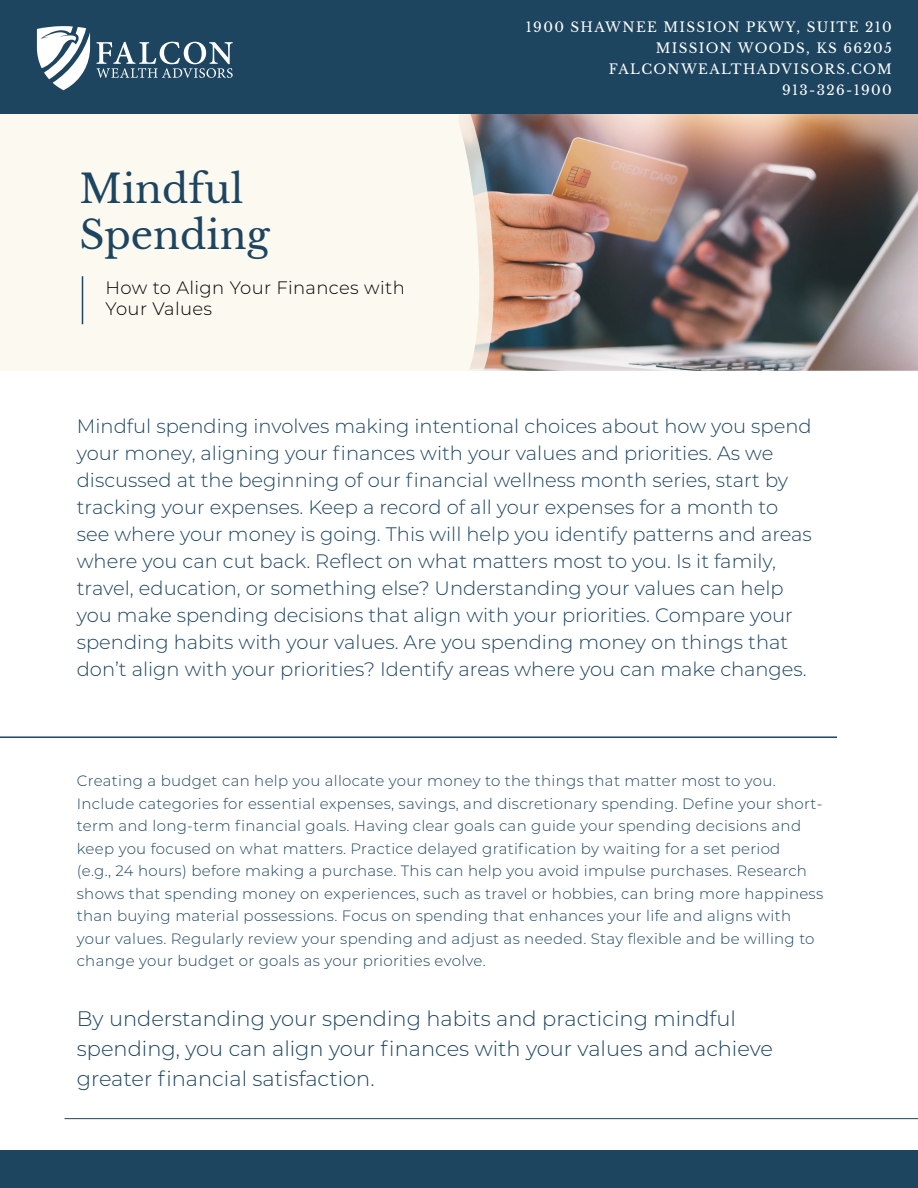
<style>
.page{position:relative;width:918px;height:1188px;background:#fff}
.page>*{position:absolute;margin:0;border:0;box-sizing:border-box;transform-origin:0 0}
.t1{font:39px/46.8px "Libre Baskerville";color:#1e4560}
.t2{font:300 21px/30px "Montserrat";color:#1e4560}
.t3{font:300 19.5px/27px "Montserrat";color:#1e4560}
.t4{font:300 18px/21.6px "Montserrat";letter-spacing:.02em;color:#000}
.t5{font:300 15px/22.5px "Montserrat";letter-spacing:.02em;color:#1e4560}
.t6{font:13.5px/21px "Libre Baskerville";letter-spacing:.1em;color:#fff;text-align:right}
</style>
<div class="page">
<div style="left:0;top:1150px;width:918px;height:38px;background:#1e4560"></div>
<img style="left:497px;top:113px;width:421px;height:258px">
<svg style="left:213px;top:113px;width:284px;height:258px;fill:#fbf9f0"></svg>
<div style="left:0;top:113px;width:213px;height:258px;background:#fbf9f0"></div>
<div style="left:0;top:0;width:918px;height:113px;background:#1e4560"></div>
<hr style="left:82px;top:276px;width:1px;height:48px;background:#1e4560">
<hr style="left:0;top:736px;width:837px;height:2px;background:#1e4560">
<svg style="left:97px;top:42px;width:136px;height:36px"></svg>
<svg style="left:37px;top:26px;width:53px;height:64px"></svg>
<hr style="left:64px;top:1118px;width:854px;height:1px;background:#1e4560">
<h1 class="t1" style="left:80px;top:165px;width:192px">Mindful<br>Spending</h1>
<p class="t4" style="left:106px;top:276px;width:301px">How to Align Your Finances with<br>Your Values</p>
<p class="t6" style="left:526px;top:17px;width:367px">1900 SHAWNEE MISSION PKWY, SUITE 210<br>MISSION WOODS, KS 66205<br>FALCONWEALTHADVISORS.COM<br>913-326-1900</p>
<p class="t3" style="left:77px;top:412px;width:737px">Mindful spending involves making intentional choices about how you spend your money, aligning your finances with your values and priorities. As we discussed at the beginning of our financial wellness month series, start by tracking your expenses. Keep a record of all your expenses for a month to see where your money is going. This will help you identify patterns and areas where you can cut back. Reflect on what matters most to you. Is it family, travel, education, or something else? Understanding your values can help you make spending decisions that align with your priorities. Compare your spending habits with your values. Are you spending money on things that don’t align with your priorities? Identify areas where you can make changes.</p>
<p class="t5" style="left:77px;top:769px;width:748px">Creating a budget can help you allocate your money to the things that matter most to you.<br>Include categories for essential expenses, savings, and discretionary spending. Define your short&shy;term and long-term financial goals. Having clear goals can guide your spending decisions and keep you focused on what matters. Practice delayed gratification by waiting for a set period<br>(e.g., 24 hours) before making a purchase. This can help you avoid impulse purchases. Research shows that spending money on experiences, such as travel or hobbies, can bring more happiness than buying material possessions. Focus on spending that enhances your life and aligns with your values. Regularly review your spending and adjust as needed. Stay flexible and be willing to change your budget or goals as your priorities evolve.</p>
<h2 class="t2" style="left:77px;top:1003px;width:698px">By understanding your spending habits and practicing mindful spending, you can align your finances with your values and achieve greater financial satisfaction.</h2>
</div>
